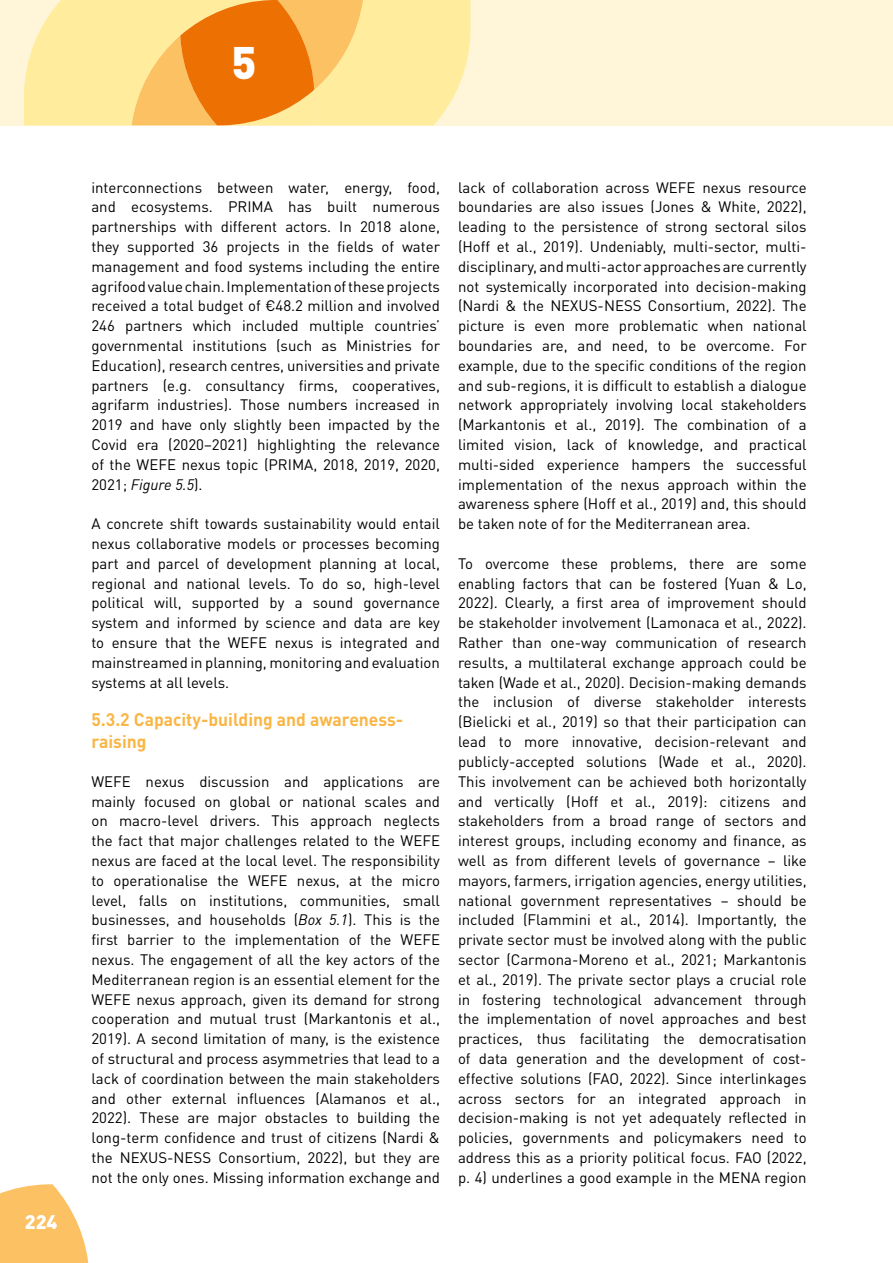
<style>
.page{position:relative;width:893px;height:1263px;background:#fff}
.page>*{position:absolute;margin:0;border:0;box-sizing:border-box;transform-origin:0 0}
.t1{font:900 45px "DIN Pro";color:#fff}
.t2{font:900 19.5px "DIN Pro";color:#fff}
.Section_2{font:700 18px/21.6px "DIN Pro";color:#f9b645}
.t3{font:15px/19.8px "DIN Pro";color:#000;text-align:justify}
.s1{font-style:italic}
</style>
<div class="page">
<div style="left:0;top:0;width:893px;height:126px;background:#fff6d9"></div>
<hr style="left:0;top:0;width:893px;height:1px;background:#fff3cc">
<svg style="left:24px;top:0;width:446px;height:125px;background:#faca74"></svg>
<svg style="left:0;top:1184px;width:89px;height:79px"></svg>
<h1 class="t1" style="left:231px;top:24px;width:27px">5</h1>
<h2 class="t2" style="left:25px;top:1205px;width:34px">224</h2>
<p class="t3" style="left:91px;top:176px;width:350px">interconnections between water, energy, food, and ecosystems. PRIMA has built numerous partnerships with different actors. In 2018 alone, they supported 36 projects in the fields of water management and food systems including the entire agrifood value chain. Implementation of these projects received a total budget of €48.2 million and involved 246 partners which included multiple countries’ governmental institutions (such as Ministries for Education), research centres, universities and private partners (e.g. consultancy firms, cooperatives, agrifarm industries). Those numbers increased in 2019 and have only slightly been impacted by the Covid era (2020–2021) highlighting the relevance of the WEFE nexus topic (PRIMA, 2018, 2019, 2020, 2021; <span class="s1">Figure 5.5</span>).</p>
<p class="t3" style="left:91px;top:512px;width:350px">A concrete shift towards sustainability would entail nexus collaborative models or processes becoming part and parcel of development planning at local, regional and national levels. To do so, high-level political will, supported by a sound governance system and informed by science and data are key to ensure that the WEFE nexus is integrated and mainstreamed in planning, monitoring and evaluation systems at all levels.</p>
<p class="Section_2" style="left:91px;top:707px;width:313px">5.3.2 Capacity-building and awareness&shy;raising</p>
<p class="t3" style="left:91px;top:770px;width:350px">WEFE nexus discussion and applications are mainly focused on global or national scales and on macro-level drivers. This approach neglects the fact that major challenges related to the WEFE nexus are faced at the local level. The responsibility to operationalise the WEFE nexus, at the micro level, falls on institutions, communities, small businesses, and households (<span class="s1">Box 5.1</span>). This is the first barrier to the implementation of the WEFE nexus. The engagement of all the key actors of the Mediterranean region is an essential element for the WEFE nexus approach, given its demand for strong cooperation and mutual trust (Markantonis et al., 2019). A second limitation of many, is the existence of structural and process asymmetries that lead to a lack of coordination between the main stakeholders and other external influences (Alamanos et al., 2022). These are major obstacles to building the long-term confidence and trust of citizens (Nardi &amp; the NEXUS-NESS Consortium, 2022), but they are not the only ones. Missing information exchange and</p>
<p class="t3" style="left:458px;top:176px;width:350px">lack of collaboration across WEFE nexus resource boundaries are also issues (Jones &amp; White, 2022), leading to the persistence of strong sectoral silos (Hoff et al., 2019). Undeniably, multi-sector, multi&shy;disciplinary, and multi-actor approaches are currently not systemically incorporated into decision-making (Nardi &amp; the NEXUS-NESS Consortium, 2022). The picture is even more problematic when national boundaries are, and need, to be overcome. For example, due to the specific conditions of the region and sub-regions, it is difficult to establish a dialogue network appropriately involving local stakeholders (Markantonis et al., 2019). The combination of a limited vision, lack of knowledge, and practical multi-sided experience hampers the successful implementation of the nexus approach within the awareness sphere (Hoff et al., 2019) and, this should be taken note of for the Mediterranean area.</p>
<p class="t3" style="left:458px;top:552px;width:350px">To overcome these problems, there are some enabling factors that can be fostered (Yuan &amp; Lo, 2022). Clearly, a first area of improvement should be stakeholder involvement (Lamonaca et al., 2022).<br>Rather than one-way communication of research results, a multilateral exchange approach could be taken (Wade et al., 2020). Decision-making demands the inclusion of diverse stakeholder interests (Bielicki et al., 2019) so that their participation can lead to more innovative, decision-relevant and publicly-accepted solutions (Wade et al., 2020).<br>This involvement can be achieved both horizontally and vertically (Hoff et al., 2019): citizens and stakeholders from a broad range of sectors and interest groups, including economy and finance, as well as from different levels of governance – like mayors, farmers, irrigation agencies, energy utilities, national government representatives – should be included (Flammini et al., 2014). Importantly, the private sector must be involved along with the public sector (Carmona-Moreno et al., 2021; Markantonis et al., 2019). The private sector plays a crucial role in fostering technological advancement through the implementation of novel approaches and best practices, thus facilitating the democratisation of data generation and the development of cost&shy;effective solutions (FAO, 2022). Since interlinkages across sectors for an integrated approach in decision-making is not yet adequately reflected in policies, governments and policymakers need to address this as a priority political focus. FAO (2022, p. 4) underlines a good example in the MENA region</p>
</div>
